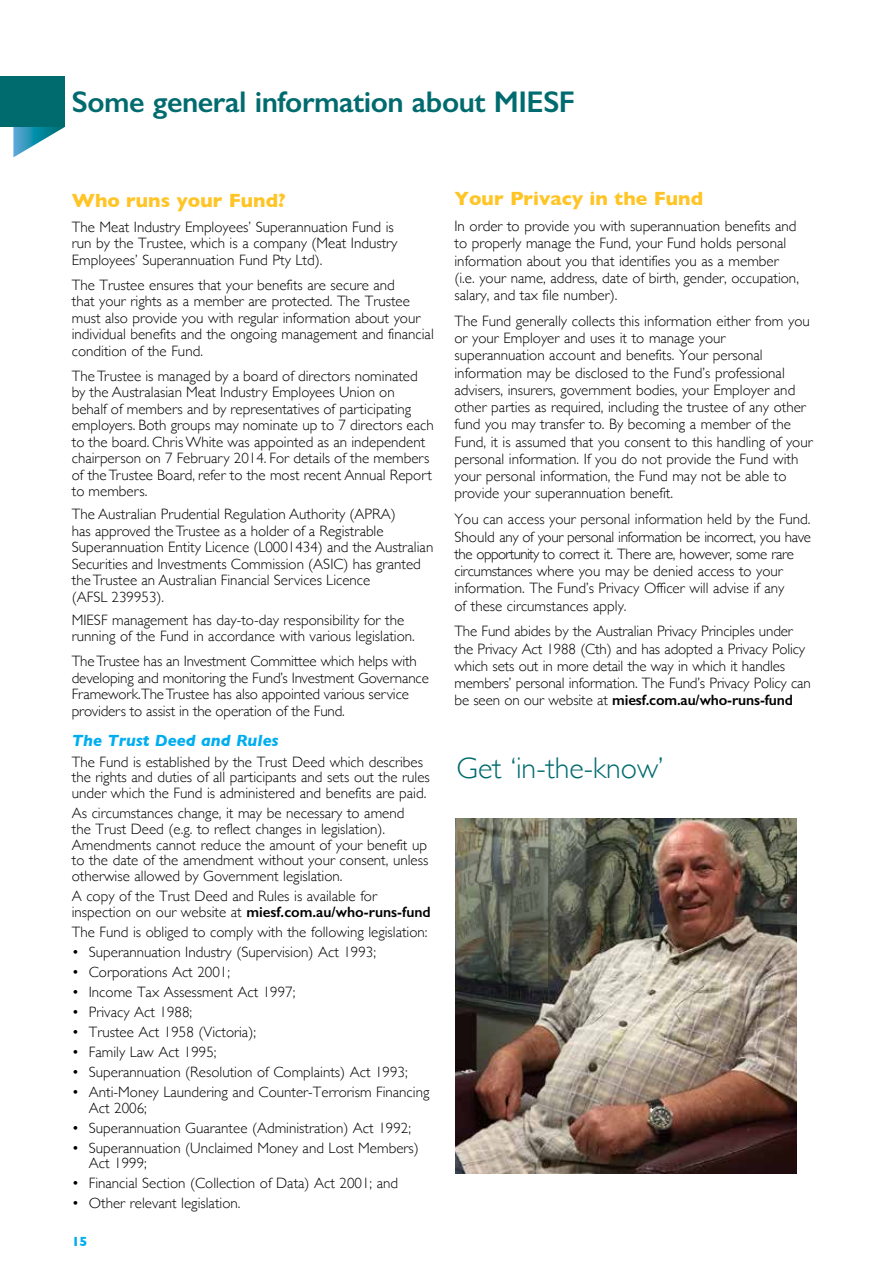
<style>
.page{position:relative;width:893px;height:1263px;background:#fff}
.page>*{position:absolute;margin:0;border:0;box-sizing:border-box;transform-origin:0 0}
.t1{font:600 30px "Gill Sans";letter-spacing:-.015em;color:#006b6e}
.t2{font:300 30px "Gill Sans";color:#006b6e}
.t3{font:700 19.5px "Gill Sans";color:#ffc425}
.t4{font:italic 700 16.5px "Gill Sans";color:#00aeef}
.t5{font:300 15px/17.2px "Gill Sans";color:#000}
.t6{font:700 13.5px "Gill Sans";color:#00aeef}
.s1{font-weight:600}
</style>
<div class="page">
<svg style="left:13px;top:127px;width:51px;height:30px"></svg>
<div style="left:0;top:77px;width:64px;height:50px;background:#006b6e"></div>
<img style="left:455px;top:819px;width:341px;height:354px">
<h1 class="t1" style="left:72px;top:83px;width:505px">Some general information about MIESF</h1>
<h2 class="t3" style="left:72px;top:185px;width:215px">Who runs your Fund?</h2>
<p class="t5" style="left:72px;top:218px;width:327px;line-height:16.5px">The Meat Industry Employees’ Superannuation Fund is run by the Trustee, which is a company (Meat Industry<br>Employees’ Superannuation Fund Pty Ltd).</p>
<p class="t5" style="left:72px;top:276px;width:364px;line-height:16.5px">The Trustee ensures that your benefits are secure and<br>that your rights as a member are protected. The Trustee must also provide you with regular information about your individual benefits and the ongoing management and financial condition of the Fund.</p>
<p class="t5" style="left:72px;top:367px;width:364px;line-height:16.5px">The Trustee is managed by a board of directors nominated by the Australasian Meat Industry Employees Union on<br>behalf of members and by representatives of participating employers. Both groups may nominate up to 7 directors each to the board. Chris White was appointed as an independent chairperson on 7 February 2014. For details of the members of the Trustee Board, refer to the most recent Annual Report to members.</p>
<p class="t5" style="left:72px;top:505px;width:363px;line-height:16.5px">The Australian Prudential Regulation Authority (APRA)<br>has approved the Trustee as a holder of a Registrable Superannuation Entity Licence (L0001434) and the Australian Securities and Investments Commission (ASIC) has granted the Trustee an Australian Financial Services Licence<br>(AFSL 239953).</p>
<p class="t5" style="left:72px;top:611px;width:345px;line-height:16.5px">MIESF management has day-to-day responsibility for the running of the Fund in accordance with various legislation.</p>
<p class="t5" style="left:72px;top:652px;width:359px;line-height:16.5px">The Trustee has an Investment Committee which helps with developing and monitoring the Fund’s Investment Governance Framework.The Trustee has also appointed various service providers to assist in the operation of the Fund.</p>
<p class="t4" style="left:72px;top:730px;width:208px">The Trust Deed and Rules</p>
<p class="t5" style="left:72px;top:753px;width:360px;line-height:15.8px">The Fund is established by the Trust Deed which describes the rights and duties of all participants and sets out the rules under which the Fund is administered and benefits are paid.</p>
<p class="t5" style="left:72px;top:805px;width:358px;line-height:15.8px">As circumstances change, it may be necessary to amend<br>the Trust Deed (e.g. to reflect changes in legislation).<br>Amendments cannot reduce the amount of your benefit up to the date of the amendment without your consent, unless otherwise allowed by Government legislation.</p>
<p class="t5" style="left:72px;top:888px;width:360px;line-height:15.8px">A copy of the Trust Deed and Rules is available for inspection on our website at <span class="s1">miesf.com.au/who-runs-fund</span></p>
<p class="t5" style="left:72px;top:923px;width:357px">The Fund is obliged to comply with the following legislation:</p>
<p class="t5" style="left:72px;top:943px;width:306px">• Superannuation Industry (Supervision) Act 1993;</p>
<p class="t5" style="left:72px;top:963px;width:160px">• Corporations Act 2001;</p>
<p class="t5" style="left:72px;top:982px;width:225px">• Income Tax Assessment Act 1997;</p>
<p class="t5" style="left:72px;top:1002px;width:122px">• Privacy Act 1988;</p>
<p class="t5" style="left:72px;top:1022px;width:186px">• Trustee Act 1958 (Victoria);</p>
<p class="t5" style="left:72px;top:1042px;width:146px">• Family Law Act 1995;</p>
<p class="t5" style="left:72px;top:1062px;width:337px">• Superannuation (Resolution of Complaints) Act 1993;</p>
<p class="t5" style="left:89px;top:1083px;width:342px;line-height:15.8px;text-indent:-17px">• Anti-Money Laundering and Counter-Terrorism Financing<br>Act 2006;</p>
<p class="t5" style="left:72px;top:1118px;width:341px">• Superannuation Guarantee (Administration) Act 1992;</p>
<p class="t5" style="left:89px;top:1139px;width:332px;line-height:15.8px;text-indent:-17px">• Superannuation (Unclaimed Money and Lost Members)<br>Act 1999;</p>
<p class="t5" style="left:72px;top:1174px;width:328px">• Financial Section (Collection of Data) Act 2001; and</p>
<p class="t5" style="left:72px;top:1194px;width:170px">• Other relevant legislation.</p>
<p class="t6" style="left:72px;top:1231px;width:17px">15</p>
<h2 class="t3" style="left:454px;top:183px;width:250px">Your Privacy in the Fund</h2>
<p class="t5" style="left:454px;top:217px;width:346px">In order to provide you with superannuation benefits and to properly manage the Fund, your Fund holds personal information about you that identifies you as a member (i.e. your name, address, date of birth, gender, occupation, salary, and tax file number).</p>
<p class="t5" style="left:454px;top:312px;width:360px">The Fund generally collects this information either from you or your Employer and uses it to manage your superannuation account and benefits. Your personal information may be disclosed to the Fund’s professional advisers, insurers, government bodies, your Employer and other parties as required, including the trustee of any other fund you may transfer to. By becoming a member of the Fund, it is assumed that you consent to this handling of your personal information. If you do not provide the Fund with your personal information, the Fund may not be able to provide your superannuation benefit.</p>
<p class="t5" style="left:454px;top:510px;width:358px">You can access your personal information held by the Fund.<br>Should any of your personal information be incorrect, you have the opportunity to correct it. There are, however, some rare circumstances where you may be denied access to your information. The Fund’s Privacy Officer will advise if any<br>of these circumstances apply.</p>
<p class="t5" style="left:454px;top:622px;width:358px">The Fund abides by the Australian Privacy Principles under the Privacy Act 1988 (Cth) and has adopted a Privacy Policy which sets out in more detail the way in which it handles members’ personal information. The Fund’s Privacy Policy can be seen on our website at <span class="s1">miesf.com.au/who-runs-fund</span></p>
<h1 class="t2" style="left:456px;top:745px;width:209px">Get ‘in-the-know’</h1>
</div>
